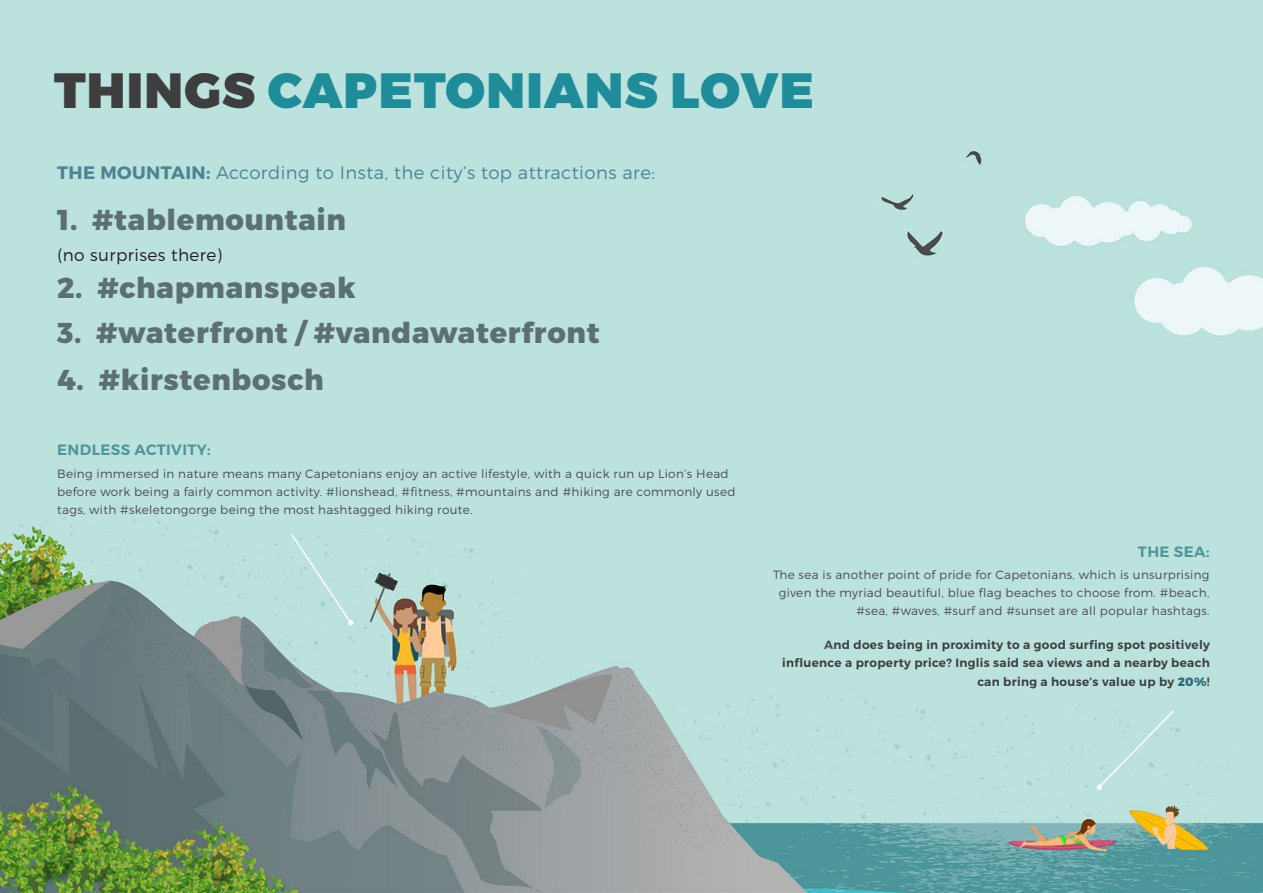
<style>
.page{position:relative;width:1263px;height:893px;background:#fff}
.page>*{position:absolute;margin:0;border:0;box-sizing:border-box;transform-origin:0 0}
.t1{font:900 49.5px "Montserrat";letter-spacing:.025em;color:#1f8c99}
.t2{font:800 28.8px "Montserrat";letter-spacing:.025em;color:#5c7071}
.t3{font:300 18px "Montserrat";letter-spacing:.025em;color:#4c8495}
.t4{font:300 16.8px "Montserrat";letter-spacing:.025em;color:#231f20}
.t5{font:600 15px "Montserrat";letter-spacing:.025em;color:#4d9699}
.t6{font:300 12px/18px "Montserrat";letter-spacing:.025em;color:#4b4c4d}
.t7{font:600 12px/18px "Montserrat";letter-spacing:.025em;color:#3e3e3f;text-align:right}
.s1{color:#3e3e3f}
.s2{font-weight:700}
.s3{color:#4b4c4d}
.s4{font-weight:800;color:#306875}
</style>
<div class="page">
<img style="left:0;top:0;width:1263px;height:893px">
<div style="left:290px;top:532px;width:64px;height:94px;background:#bbe2dd"></div>
<div style="left:1097px;top:709px;width:79px;height:81px;background:#bbe2dd"></div>
<p class="t1" style="left:54px;top:59px;width:762px"><span class="s1">THINGS</span> CAPETONIANS LOVE</p>
<p class="t3" style="left:57px;top:161px;width:599px"><span class="s2">THE MOUNTAIN:</span> According to Insta, the city’s top attractions are:</p>
<p class="t2" style="left:57px;top:202px;width:290px">1. #tablemountain</p>
<p class="t4" style="left:57px;top:245px;width:167px">(no surprises there)</p>
<p class="t2" style="left:57px;top:270px;width:300px">2. #chapmanspeak</p>
<p class="t2" style="left:57px;top:315px;width:544px">3. #waterfront / #vandawaterfront</p>
<p class="t2" style="left:57px;top:362px;width:268px">4. #kirstenbosch</p>
<p class="t5" style="left:57px;top:441px;width:155px">ENDLESS ACTIVITY:</p>
<p class="t6" style="left:57px;top:464px;width:680px">Being immersed in nature means many Capetonians enjoy an active lifestyle, with a quick run up Lion’s Head before work being a fairly common activity. #lionshead, #fitness, #mountains and #hiking are commonly used tags, with #skeletongorge being the most hashtagged hiking route.</p>
<p class="t5" style="left:1138px;top:542px;width:73px">THE SEA:</p>
<p class="t6" style="left:773px;top:566px;width:438px;text-align:right">The sea is another point of pride for Capetonians, which is unsurprising given the myriad beautiful, blue flag beaches to choose from. #beach, #sea, #waves, #surf and #sunset are all popular hashtags.</p>
<p class="t7" style="left:782px;top:636px;width:429px"><span class="s3">A</span>nd does being in proximity to a good surfing spot positively influence a property price? Inglis said sea views and a nearby beach can bring a house’s value up by <span class="s4">20%</span>!</p>
</div>
